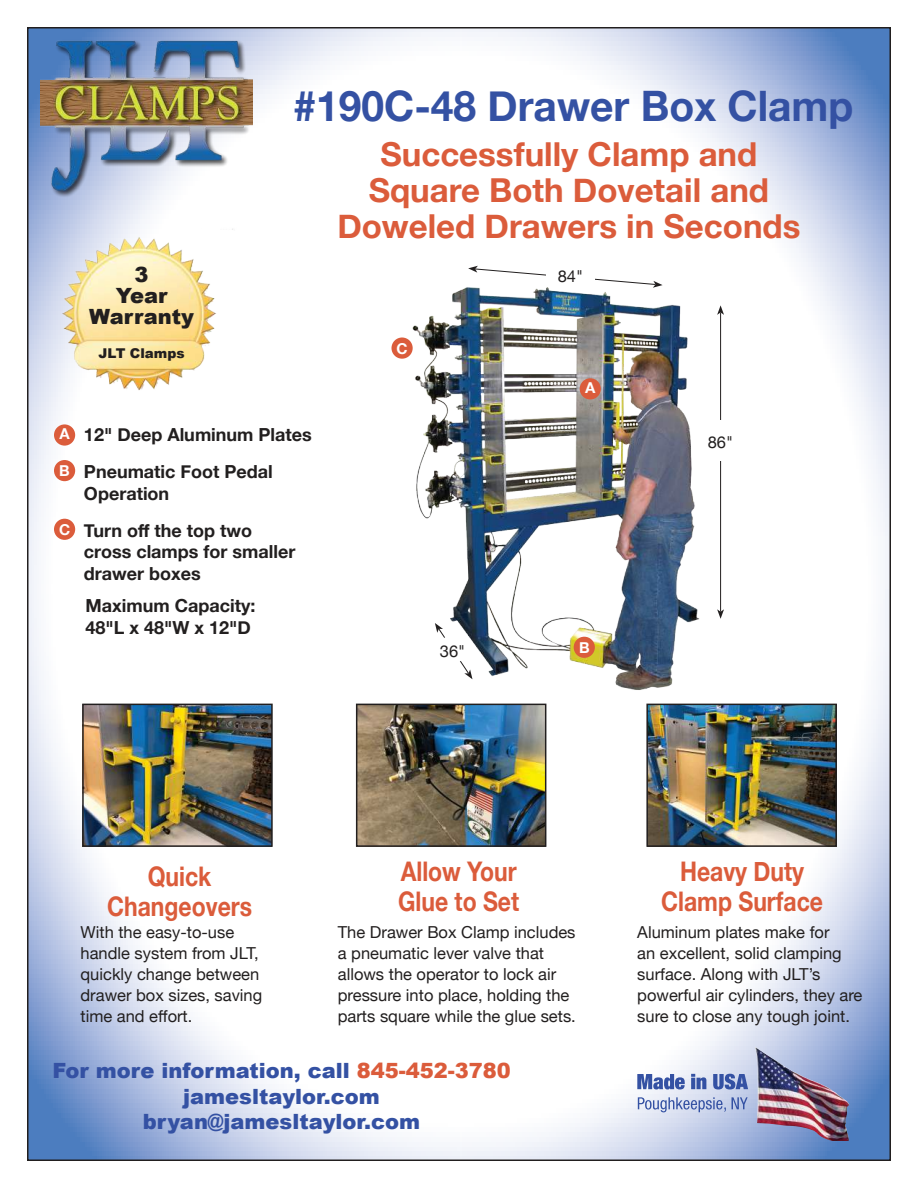
<style>
.page{position:relative;width:918px;height:1188px;background:#fff}
.page>*{position:absolute;margin:0;border:0;box-sizing:border-box;transform-origin:0 0}
.t1{font:700 42px "Helvetica Neue";color:#3451a3}
.t2{font:700 33px/36px "Helvetica Neue";color:#db5c3b;text-align:center}
.t3{font:700 27px/30px "Helvetica Neue";color:#db5c3b;text-align:center;scale:.85 1}
.t4{font:900 21px/25.2px "Arial";color:#3451a3;text-align:center}
.t5{font:900 21px/21px "Arial";color:#221f1f;text-align:center}
.t6{font:700 18px/37px "Helvetica Neue";color:#221f1f}
.t7{font:16.5px/21px "Helvetica Neue";color:#221f1f}
.t8{font:700 15px "Helvetica Neue";color:#fff}
.t9{font:900 13.5px "Arial";color:#221f1f}
.s1{font-size:15px;color:#fff}
.s2{color:#db5c3b}
</style>
<div class="page">
<img style="left:30px;top:30px;width:858px;height:1128px">
<img style="left:381px;top:262px;width:385px;height:442px">
<img style="left:40px;top:33px;width:212px;height:169px">
<div style="left:54px;top:424px;width:21px;height:22px;background:#db5c3b;border-radius:50%"></div>
<div style="left:54px;top:460px;width:21px;height:21px;background:#db5c3b;border-radius:50%"></div>
<div style="left:54px;top:519px;width:21px;height:21px;background:#db5c3b;border-radius:50%"></div>
<img style="left:46px;top:228px;width:191px;height:171px">
<svg style="left:638px;top:1097px;width:110px;height:15px"></svg>
<svg style="left:637px;top:1074px;width:111px;height:15px"></svg>
<img style="left:755px;top:1046px;width:94px;height:95px">
<img style="left:649px;top:707px;width:185px;height:137px">
<div style="left:646px;top:704px;width:191px;height:143px;border:2px solid #221f1f"></div>
<img style="left:359px;top:707px;width:184px;height:137px">
<div style="left:356px;top:704px;width:190px;height:143px;border:2px solid #221f1f"></div>
<img style="left:85px;top:707px;width:185px;height:137px">
<div style="left:82px;top:704px;width:191px;height:143px;border:2px solid #221f1f"></div>
<div style="left:580px;top:378px;width:21px;height:21px;background:#db5c3b;border-radius:50%"></div>
<div style="left:574px;top:637px;width:21px;height:21px;background:#db5c3b;border-radius:50%"></div>
<svg style="left:468px;top:266px;width:195px;height:22px"></svg>
<div style="left:546px;top:266px;width:49px;height:21px;background:#fff"></div>
<hr style="left:720px;top:312px;width:1px;height:300px;background:#221f1f">
<svg style="left:717px;top:305px;width:7px;height:10px"></svg>
<svg style="left:717px;top:609px;width:7px;height:10px"></svg>
<div style="left:699px;top:420px;width:43px;height:41px;background:#fff"></div>
<svg style="left:435px;top:623px;width:37px;height:56px"></svg>
<div style="left:392px;top:337px;width:21px;height:22px;background:#db5c3b;border-radius:50%"></div>
<h1 class="t1" style="left:294px;top:90px;width:561px">#190C-48 Drawer Box Clamp</h1>
<p class="t5" style="left:89px;top:266px;width:106px">3<br>Year<br>Warranty</p>
<p class="t9" style="left:98px;top:349px;width:88px">JLT Clamps</p>
<p class="t6" style="left:59px;top:418px;width:254px"><span class="s1">A</span> 12" Deep Aluminum Plates<br><span class="s1">B</span> Pneumatic Foot Pedal</p>
<p class="t6" style="left:59px;top:476px;width:195px;text-indent:25px">Operation<br><span class="s1">C</span> Turn o昀昀 the top two</p>
<p class="t6" style="left:84px;top:543px;width:213px;line-height:21.6px">cross clamps for smaller drawer boxes</p>
<p class="t6" style="left:85px;top:597px;width:171px;line-height:21.6px">Maximum Capacity:<br>48"L x 48"W x 12"D</p>
<h2 class="t2" style="left:337px;top:139px;width:465px">Successfully Clamp and<br>Square Both Dovetail and<br>Doweled Drawers in Seconds</h2>
<p class="t8" style="left:397px;top:343px;width:13px">C</p>
<p class="t7" style="left:558px;top:267px;width:27px">84"</p>
<p class="t8" style="left:585px;top:382px;width:12px">A</p>
<p class="t7" style="left:440px;top:642px;width:27px">36"</p>
<p class="t8" style="left:579px;top:642px;width:12px">B</p>
<p class="t7" style="left:708px;top:434px;width:27px">86"</p>
<h3 class="t3" style="left:107px;top:864px;width:172px">Quick<br>Changeovers</h3>
<h3 class="t3" style="left:398px;top:858px;width:144px;text-align:left">Allow Your<br>Glue to Set</h3>
<p class="t7" style="left:338px;top:923px;width:240px">The Drawer Box Clamp includes a pneumatic lever valve that allows the operator to lock air pressure into place, holding the parts square while the glue sets.</p>
<p class="t7" style="left:81px;top:923px;width:183px">With the easy-to-use handle system from JLT, quickly change between drawer box sizes, saving time and e昀昀ort.</p>
<p class="t4" style="left:52px;top:1060px;width:460px">For more information, call <span class="s2">845-452-3780 </span>jamesltaylor.com bryan@jamesltaylor.com</p>
<h3 class="t3" style="left:661px;top:858px;width:192px">Heavy Duty<br>Clamp Surface</h3>
<p class="t7" style="left:637px;top:923px;width:227px">Aluminum plates make for<br>an excellent, solid clamping surface. Along with JLT’s powerful air cylinders, they are sure to close any tough joint.</p>
</div>
